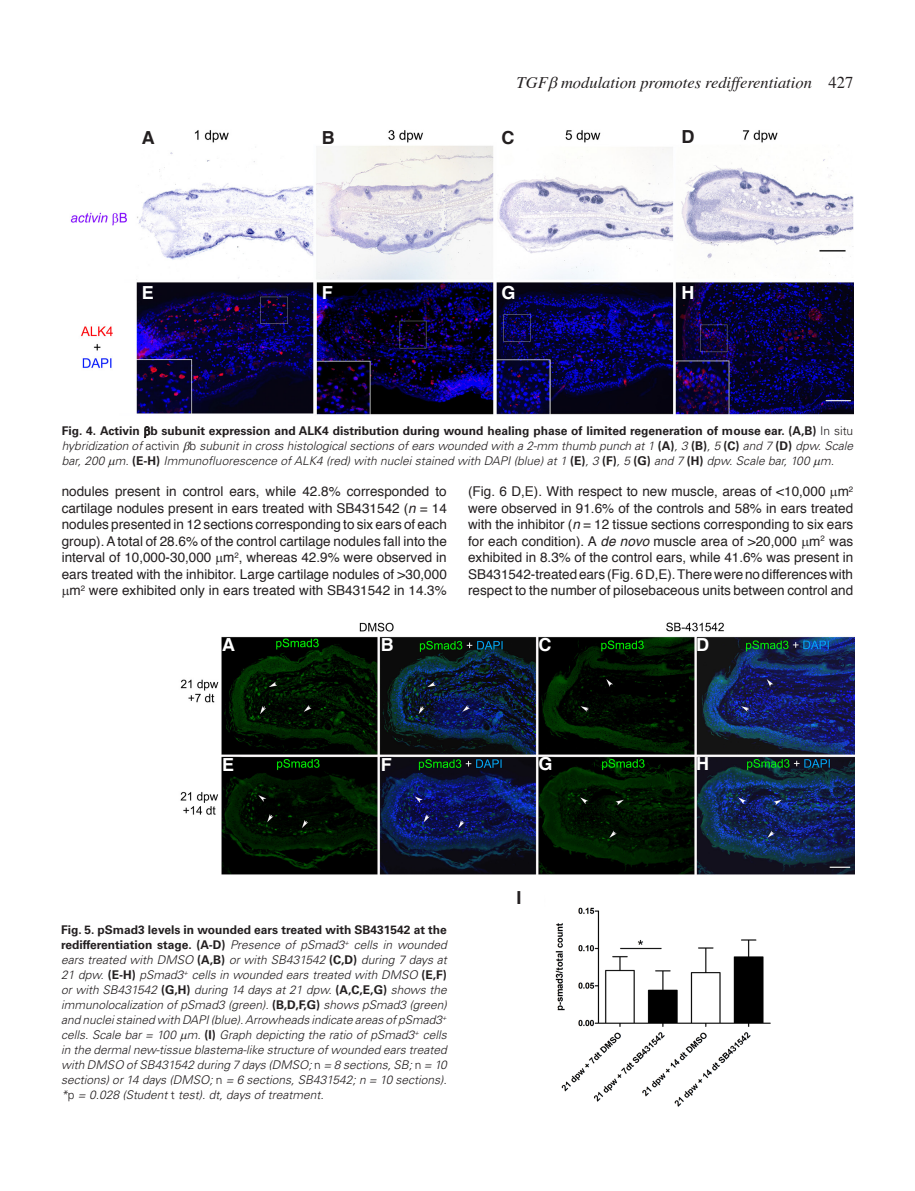
<style>
.page{position:relative;width:915px;height:1191px;background:#fff}
.page>*{position:absolute;margin:0;border:0;box-sizing:border-box;transform-origin:0 0}
._0-PictureA_B_C{font:700 18px "Helvetica";color:#fff}
._0-PictureA_B_C-2{font:700 18px "Helvetica";color:#231f20}
.t1{font:italic 16.5px "Times";color:#231f20}
._0-Texto{font:13.5px/16.5px "Helvetica";color:#231f20;text-align:center}
._0-PictureLegendText{font:italic 300 12px/15px "Univers LT Std";color:#231f20;text-align:justify}
.s1{font-style:normal}
.s2{font-weight:700;font-style:normal}
.s3{font-style:italic}
</style>
<div class="page">
<img style="left:70px;top:130px;width:783px;height:285px">
<img style="left:555px;top:907px;width:216px;height:200px">
<img style="left:180px;top:622px;width:674px;height:253px">
<svg style="left:144px;top:426px;width:6px;height:12px"></svg>
<h2 class="t1" style="left:516px;top:74px;width:338px">TGF modulation promotes redifferentiation <span class="s1">427</span></h2>
<p class="_0-PictureA_B_C-2" style="left:142px;top:126px;width:14px">A</p>
<p class="_0-PictureA_B_C-2" style="left:321px;top:126px;width:14px">B</p>
<p class="_0-PictureA_B_C-2" style="left:501px;top:126px;width:14px">C</p>
<p class="_0-PictureA_B_C-2" style="left:681px;top:126px;width:14px">D</p>
<p class="_0-PictureA_B_C" style="left:142px;top:282px;width:14px">E</p>
<p class="_0-PictureA_B_C" style="left:321px;top:282px;width:12px">F</p>
<p class="_0-PictureA_B_C" style="left:501px;top:282px;width:16px">G</p>
<p class="_0-PictureA_B_C" style="left:681px;top:282px;width:14px">H</p>
<p class="_0-PictureLegendText" style="left:62px;top:423px;width:792px"><span class="s2">Fig. 4. Activin b subunit expression and ALK4 distribution during wound healing phase of limited regeneration of mouse ear. (A,B)</span> <span class="s1">In situ </span>hybridization of <span class="s1">activin b</span> subunit in cross histological sections of ears wounded with a 2-mm thumb punch at 1 <span class="s2">(A)</span>, 3 <span class="s2">(B)</span>, 5 <span class="s2">(C)</span> and 7 <span class="s2">(D)</span> dpw. Scale bar, 200 m. <span class="s2">(E-H)</span> Immunofluorescence of ALK4 (red) with nuclei stained with DAPI (blue) at 1 <span class="s2">(E)</span>, 3 <span class="s2">(F)</span>, 5 <span class="s2">(G)</span> and 7 <span class="s2">(H)</span> dpw. Scale bar, 100 m.</p>
<p class="_0-Texto" style="left:62px;top:483px;width:386px">nodules present in control ears, while 42.8% corresponded to cartilage nodules present in ears treated with SB431542 (<span class="s3">n</span> = 14 nodules presented in 12 sections corresponding to six ears of each group). A total of 28.6% of the control cartilage nodules fall into the interval of 10,000-30,000 m<sup>2</sup>, whereas 42.9% were observed in ears treated with the inhibitor. Large cartilage nodules of &gt;30,000 m<sup>2</sup> were exhibited only in ears treated with SB431542 in 14.3%</p>
<p class="_0-Texto" style="left:468px;top:483px;width:386px;text-align:justify">(Fig. 6 D,E). With respect to new muscle, areas of &lt;10,000 m<sup>2 </sup>were observed in 91.6% of the controls and 58% in ears treated with the inhibitor (<span class="s3">n</span> = 12 tissue sections corresponding to six ears for each condition). A <span class="s3">de novo</span> muscle area of &gt;20,000 m<sup>2</sup> was exhibited in 8.3% of the control ears, while 41.6% was present in SB431542-treated ears (Fig. 6 D,E). There were no differences with respect to the number of pilosebaceous units between control and</p>
<p class="_0-PictureA_B_C" style="left:222px;top:634px;width:14px">A</p>
<p class="_0-PictureA_B_C" style="left:381px;top:634px;width:14px">B</p>
<p class="_0-PictureA_B_C" style="left:538px;top:634px;width:14px">C</p>
<p class="_0-PictureA_B_C" style="left:696px;top:634px;width:14px">D</p>
<p class="_0-PictureA_B_C" style="left:538px;top:753px;width:16px">G</p>
<p class="_0-PictureA_B_C" style="left:222px;top:753px;width:14px">E</p>
<p class="_0-PictureA_B_C" style="left:381px;top:754px;width:12px">F</p>
<p class="_0-PictureA_B_C" style="left:696px;top:753px;width:14px">H</p>
<p class="_0-PictureLegendText" style="left:61px;top:922px;width:387px"><span class="s2">Fig. 5. pSmad3 levels in wounded ears treated with SB431542 at the redifferentiation stage. (A-D)</span> Presence of pSmad3<sup>+</sup> cells in wounded ears treated with DMSO <span class="s2">(A,B)</span> or with SB431542 <span class="s2">(C,D)</span> during 7 days at 21 dpw. <span class="s2">(E-H)</span> pSmad3<sup>+</sup> cells in wounded ears treated with DMSO <span class="s2">(E,F) </span>or with SB431542 <span class="s2">(G,H)</span> during 14 days at 21 dpw. <span class="s2">(A,C,E,G)</span> shows the immunolocalization of pSmad3 (green). <span class="s2">(B,D,F,G)</span> shows pSmad3 (green) and nuclei stained with DAPI (blue). Arrowheads indicate areas of pSmad3<sup>+ </sup>cells. Scale bar = 100 m. <span class="s2">(I)</span> Graph depicting the ratio of pSmad3<sup>+</sup> cells in the dermal new-tissue blastema-like structure of wounded ears treated with DMSO of SB431542 during 7 days (DMSO; <span class="s1">n</span> = 8 sections, SB; <span class="s1">n</span> = 10 sections) or 14 days (DMSO; <span class="s1">n</span> = 6 sections, SB431542; n = 10 sections). *<span class="s1">p</span> = 0.028 (Student <span class="s1">t</span> test). dt, days of treatment.</p>
<p class="_0-PictureA_B_C-2" style="left:516px;top:886px;width:7px">I</p>
</div>
